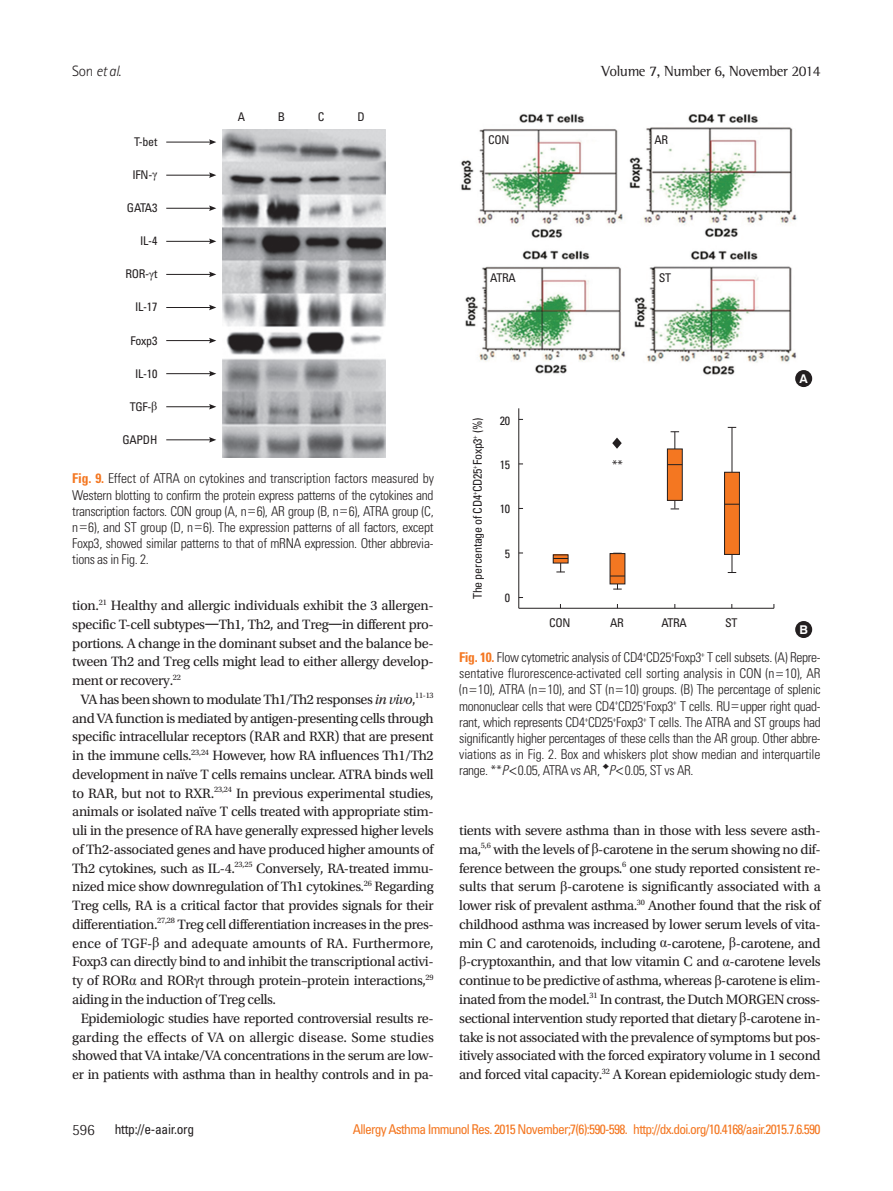
<style>
.page{position:relative;width:893px;height:1191px;background:#fff}
.page>*{position:absolute;margin:0;border:0;box-sizing:border-box;transform-origin:0 0}
.t1{font:300 15.75px "Rotis Semi Sans Std";color:#231f20}
.t2{font:15px "Rotis Semi Serif Std";letter-spacing:-.025em;color:#231f20}
.t3{font:300 15px "Rotis Sans Serif Std";color:#231f20}
.본문{font:14.25px/18.8px "Utopia Std";letter-spacing:-.025em;color:#231f20;text-align:justify}
.표그림캡션{font:300 condensed 13.5px/16.2px "Univers LT Std";letter-spacing:-.02em;color:#231f20;text-align:justify}
.t4{font:condensed 13.5px "Univers LT Std";letter-spacing:-.055em;color:#f47721}
.t5{font:condensed 13.5px "Univers LT Std";letter-spacing:-.02em;color:#231f20}
.t6{font:700 12.15px "Swiss 721 BT";color:#fff}
.그림지문{font:condensed 12px "Univers LT Std";letter-spacing:-.025em;color:#231f20}
.s1{font-style:italic}
.s2{font-family:"Times New Roman";font-stretch:normal}
.s3{font-weight:700;color:#f47721}
.s4{font-family:"Dotum";font-weight:400;font-stretch:normal}
.s5{font-family:"Times New Roman"}
</style>
<div class="page">
<img style="left:461px;top:114px;width:336px;height:262px">
<img style="left:223px;top:130px;width:162px;height:327px">
<svg style="left:209px;top:139px;width:7px;height:6px"></svg>
<hr style="left:166px;top:142px;width:45px;height:1px;background:#231f20">
<svg style="left:209px;top:172px;width:7px;height:6px"></svg>
<hr style="left:166px;top:175px;width:45px;height:1px;background:#231f20">
<svg style="left:209px;top:205px;width:7px;height:6px"></svg>
<hr style="left:166px;top:208px;width:45px;height:1px;background:#231f20">
<svg style="left:209px;top:238px;width:7px;height:6px"></svg>
<hr style="left:166px;top:241px;width:45px;height:1px;background:#231f20">
<svg style="left:209px;top:272px;width:7px;height:5px"></svg>
<hr style="left:166px;top:274px;width:45px;height:1px;background:#231f20">
<svg style="left:209px;top:305px;width:7px;height:5px"></svg>
<hr style="left:166px;top:307px;width:45px;height:1px;background:#231f20">
<svg style="left:209px;top:338px;width:7px;height:5px"></svg>
<hr style="left:166px;top:340px;width:45px;height:1px;background:#231f20">
<svg style="left:209px;top:371px;width:7px;height:5px"></svg>
<hr style="left:166px;top:373px;width:45px;height:1px;background:#231f20">
<svg style="left:209px;top:404px;width:7px;height:5px"></svg>
<hr style="left:166px;top:406px;width:45px;height:1px;background:#231f20">
<svg style="left:209px;top:437px;width:7px;height:5px"></svg>
<hr style="left:166px;top:439px;width:45px;height:1px;background:#231f20">
<div style="left:795px;top:370px;width:17px;height:17px;background:#231f20;border-radius:50%"></div>
<hr style="left:518px;top:408px;width:1px;height:200px;background:#231f20">
<hr style="left:519px;top:608px;width:255px;height:1px;background:#231f20">
<hr style="left:617px;top:553px;width:1px;height:36px;background:#231f20">
<hr style="left:675px;top:432px;width:1px;height:76px;background:#231f20">
<hr style="left:732px;top:427px;width:1px;height:146px;background:#231f20">
<div style="left:795px;top:621px;width:17px;height:17px;background:#231f20;border-radius:50%"></div>
<svg style="left:553px;top:554px;width:15px;height:18px"></svg>
<div style="left:610px;top:553px;width:15px;height:31px;background:#f47721"></div>
<svg style="left:610px;top:575px;width:15px;height:1px"></svg>
<div style="left:667px;top:449px;width:15px;height:51px;background:#f47721"></div>
<div style="left:667px;top:449px;width:15px;height:51px;border:1px solid #231f20"></div>
<svg style="left:667px;top:464px;width:15px;height:1px"></svg>
<div style="left:724px;top:472px;width:15px;height:82px;background:#f47721"></div>
<div style="left:724px;top:472px;width:16px;height:82px;border:1px solid #231f20"></div>
<svg style="left:724px;top:504px;width:15px;height:1px"></svg>
<svg style="left:612px;top:437px;width:10px;height:12px"></svg>
<p class="t3" style="left:72px;top:63px;width:51px">Son <span class="s1">et al</span>.</p>
<p class="그림지문" style="left:134px;top:134px;width:25px">T-bet</p>
<p class="그림지문" style="left:133px;top:167px;width:26px">IFN-<span class="s2">γ</span></p>
<p class="그림지문" style="left:127px;top:200px;width:32px">GATA3</p>
<p class="그림지문" style="left:140px;top:233px;width:19px">IL-4</p>
<p class="그림지문" style="left:126px;top:266px;width:33px">ROR-<span class="s2">γ</span>t</p>
<p class="그림지문" style="left:135px;top:299px;width:24px">IL-17</p>
<p class="그림지문" style="left:131px;top:333px;width:28px">Foxp3</p>
<p class="그림지문" style="left:135px;top:366px;width:24px">IL-10</p>
<p class="그림지문" style="left:130px;top:399px;width:29px">TGF-<span class="s2">β</span></p>
<p class="그림지문" style="left:123px;top:432px;width:36px">GAPDH</p>
<p class="그림지문" style="left:238px;top:109px;width:9px">A</p>
<p class="그림지문" style="left:278px;top:109px;width:9px">B</p>
<p class="그림지문" style="left:318px;top:109px;width:8px">C</p>
<p class="그림지문" style="left:357px;top:109px;width:9px">D</p>
<p class="표그림캡션" style="left:72px;top:470px;width:363px"><span class="s3">Fig. 9.</span> Effect of ATRA on cytokines and transcription factors measured by Western blotting to confirm the protein express patterns of the cytokines and transcription factors. CON group (A, n<span class="s4">=</span>6), AR group (B, n<span class="s4">=</span>6), ATRA group (C, n<span class="s4">=</span>6), and ST group (D, n<span class="s4">=</span>6). The expression patterns of all factors, except Foxp3, showed similar patterns to that of mRNA expression. Other abbrevia&shy;tions as in Fig. 2.</p>
<p class="본문" style="left:72px;top:596px;width:363px">tion.<sup>21</sup> Healthy and allergic individuals exhibit the 3 allergen&shy;specific T-cell subtypes<span class="s5">―</span>Th1, Th2, and Treg<span class="s5">―</span>in different pro&shy;portions. A change in the dominant subset and the balance be&shy;tween Th2 and Treg cells might lead to either allergy develop&shy;ment or recovery.<sup>22</sup></p>
<p class="본문" style="left:72px;top:690px;width:363px;text-indent:9px">VA has been shown to modulate Th1/Th2 responses <span class="s1">in vivo</span>,<sup>11-13 </sup>and VA function is mediated by antigen-presenting cells through specific intracellular receptors (RAR and RXR) that are present in the immune cells.<sup>23,24</sup> However, how RA influences Th1/Th2 development in naïve T cells remains unclear. ATRA binds well to RAR, but not to RXR.<sup>23,24</sup> In previous experimental studies, animals or isolated naïve T cells treated with appropriate stim&shy;uli in the presence of RA have generally expressed higher levels of Th2-associated genes and have produced higher amounts of Th2 cytokines, such as IL-4.<sup>23,25</sup> Conversely, RA-treated immu&shy;nized mice show downregulation of Th1 cytokines.<sup>26</sup> Regarding Treg cells, RA is a critical factor that provides signals for their differentiation.<sup>27,28</sup> Treg cell differentiation increases in the pres&shy;ence of TGF-<span class="s5">β</span> and adequate amounts of RA. Furthermore, Foxp3 can directly bind to and inhibit the transcriptional activi&shy;ty of ROR<span class="s5">α</span> and ROR<span class="s5">γ</span>t through protein–protein interactions,<sup>29 </sup>aiding in the induction of Treg cells.</p>
<p class="본문" style="left:72px;top:1009px;width:363px;text-align:center">Epidemiologic studies have reported controversial results re&shy;garding the effects of VA on allergic disease. Some studies showed that VA intake/VA concentrations in the serum are low&shy;er in patients with asthma than in healthy controls and in pa-</p>
<p class="그림지문" style="left:488px;top:132px;width:23px">CON</p>
<p class="t2" style="left:601px;top:63px;width:221px">Volume 7, Number 6, November 2014</p>
<p class="그림지문" style="left:654px;top:132px;width:15px">AR</p>
<p class="그림지문" style="left:490px;top:270px;width:27px">ATRA</p>
<p class="그림지문" style="left:659px;top:270px;width:14px">ST</p>
<p class="그림지문" style="left:470px;top:599px;width:183px;rotate:-90deg">The percentage of CD4<sup>+</sup>CD25<sup>+</sup>Foxp3<sup>+</sup> (%)</p>
<p class="그림지문" style="left:500px;top:413px;width:12px">20</p>
<p class="그림지문" style="left:500px;top:457px;width:12px">15</p>
<p class="그림지문" style="left:500px;top:501px;width:12px">10</p>
<p class="그림지문" style="left:505px;top:546px;width:7px">5</p>
<p class="그림지문" style="left:505px;top:590px;width:7px">0</p>
<p class="그림지문" style="left:612px;top:457px;width:12px">**</p>
<p class="그림지문" style="left:549px;top:615px;width:23px">CON</p>
<p class="그림지문" style="left:610px;top:615px;width:15px">AR</p>
<p class="그림지문" style="left:661px;top:615px;width:27px">ATRA</p>
<p class="그림지문" style="left:725px;top:615px;width:14px">ST</p>
<p class="t6" style="left:799px;top:371px;width:10px">A</p>
<p class="t6" style="left:799px;top:622px;width:10px">B</p>
<p class="표그림캡션" style="left:459px;top:649px;width:363px"><span class="s3">Fig. 10.</span> Flow cytometric analysis of CD4<sup>+</sup>CD25<sup>+</sup>Foxp3<sup>+</sup> T cell subsets. (A) Repre&shy;sentative flurorescence-activated cell sorting analysis in CON (n<span class="s4">=</span>10), AR (n<span class="s4">=</span>10), ATRA (n<span class="s4">=</span>10), and ST (n<span class="s4">=</span>10) groups. (B) The percentage of splenic mononuclear cells that were CD4<sup>+</sup>CD25<sup>+</sup>Foxp3<sup>+</sup> T cells. RU<span class="s4">=</span>upper right quad&shy;rant, which represents CD4<sup>+</sup>CD25<sup>+</sup>Foxp3<sup>+</sup> T cells. The ATRA and ST groups had significantly higher percentages of these cells than the AR group. Other abbre&shy;viations as in Fig. 2. Box and whiskers plot show median and interquartile range. **<span class="s1">P</span><span class="s4">&lt;</span>0.05, ATRA vs AR, <sup>♦</sup><span class="s1">P</span><span class="s4">&lt;</span>0.05, ST vs AR.</p>
<p class="본문" style="left:459px;top:821px;width:363px">tients with severe asthma than in those with less severe asth&shy;ma,<sup>5,6</sup> with the levels of <span class="s5">β</span>-carotene in the serum showing no dif&shy;ference between the groups.<sup>6</sup> one study reported consistent re&shy;sults that serum <span class="s5">β</span>-carotene is significantly associated with a lower risk of prevalent asthma.<sup>30</sup> Another found that the risk of childhood asthma was increased by lower serum levels of vita&shy;min C and carotenoids, including <span class="s5">α</span>-carotene, <span class="s5">β</span>-carotene, and <span class="s5">β</span>-cryptoxanthin, and that low vitamin C and <span class="s5">α</span>-carotene levels continue to be predictive of asthma, whereas <span class="s5">β</span>-carotene is elim&shy;inated from the model.<sup>31</sup> In contrast, the Dutch MORGEN cross&shy;sectional intervention study reported that dietary <span class="s5">β</span>-carotene in&shy;take is not associated with the prevalence of symptoms but pos&shy;itively associated with the forced expiratory volume in 1 second and forced vital capacity.<sup>32</sup> A Korean epidemiologic study dem-</p>
<p class="t1" style="left:72px;top:1120px;width:24px">596</p>
<p class="t5" style="left:115px;top:1120px;width:81px">http://e-aair.org</p>
<p class="t4" style="left:353px;top:1120px;width:469px">Allergy Asthma Immunol Res. 2015 November;7(6):590-598. http://dx.doi.org/10.4168/aair.2015.7.6.590</p>
</div>
